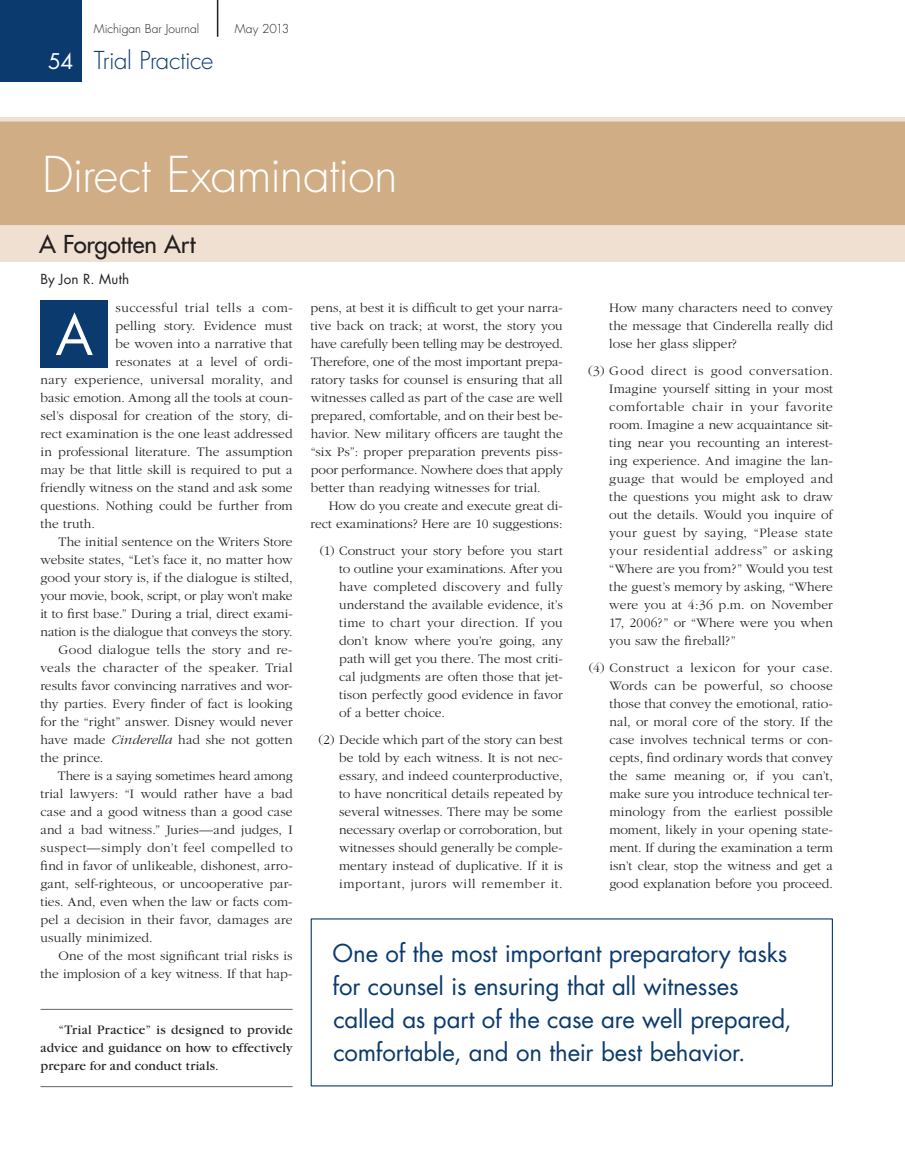
<style>
.page{position:relative;width:905px;height:1175px;background:#fff}
.page>*{position:absolute;margin:0;border:0;box-sizing:border-box;transform-origin:0 0}
.t1{font:54px "Futura";color:#fff}
.t2{font:300 48px "Futura";letter-spacing:-.02em;color:#fff}
.t3{font:24px/33px "Futura";letter-spacing:-.01em;color:#0a3a6e}
.t4{font:300 24px "Futura";letter-spacing:-.02em;color:#0a3a6e}
.t5{font:24px "Futura";letter-spacing:-.005em;color:#231f20}
.t6{font:300 13.5px/18px "Garamond";letter-spacing:.005em;color:#231f20;text-align:justify}
.t7{font:13.5px/18px "Garamond";letter-spacing:.005em;color:#231f20;text-align:justify}
.t8{font:300 13.5px "Garamond";letter-spacing:.03em;color:#231f20}
.t9{font:300 13.5px "Garamond";letter-spacing:-.02em;color:#231f20}
.t10{font:300 13.5px "Garamond";letter-spacing:.035em;color:#231f20}
.t11{font:13.5px "Futura";letter-spacing:.02em;color:#231f20}
.t12{font:300 12px "Futura";color:#231f20}
.s1{font-weight:400;font-size:21px;color:#fff}
.s2{font-style:italic}
</style>
<div class="page">
<div style="left:0;top:0;width:82px;height:82px;background:#0a3a6e"></div>
<hr style="left:217px;top:0;width:1px;height:37px;background:#231f20">
<div style="left:0;top:225px;width:904px;height:36px;background:#efe0d1"></div>
<div style="left:0;top:117px;width:904px;height:108px;background:#d1ad85"></div>
<hr style="left:40px;top:1009px;width:252px;height:1px;background:#636466">
<hr style="left:40px;top:1086px;width:252px;height:1px;background:#636466">
<div style="left:40px;top:300px;width:68px;height:68px;background:#0a3a6e"></div>
<p class="t12" style="left:94px;top:21px;width:107px">Michigan Bar Journal</p>
<p class="t12" style="left:235px;top:21px;width:56px">May 2013</p>
<h3 class="t4" style="left:48px;top:45px;width:167px"><span class="s1">54</span> Trial Practice</h3>
<h2 class="t2" style="left:42px;top:143px;width:357px">Direct Examination</h2>
<h3 class="t5" style="left:39px;top:228px;width:158px">A Forgotten Art</h3>
<p class="t11" style="left:40px;top:269px;width:90px">By Jon R. Muth</p>
<p class="t10" style="left:116px;top:300px;width:179px">successful trial tells a com-</p>
<p class="t6" style="left:116px;top:317px;width:179px">pelling story. Evidence must</p>
<p class="t6" style="left:116px;top:335px;width:178px">be woven into a narrative that</p>
<p class="t6" style="left:116px;top:353px;width:178px">resonates at a level of ordi-</p>
<p class="t6" style="left:40px;top:371px;width:254px">nary experience, universal morality, and</p>
<p class="t6" style="left:40px;top:389px;width:254px">basic emotion. Among all the tools at coun-</p>
<p class="t6" style="left:40px;top:407px;width:254px">sel’s disposal for creation of the story, di-</p>
<p class="t6" style="left:40px;top:425px;width:254px">rect examination is the one least addressed</p>
<p class="t6" style="left:40px;top:443px;width:254px">in professional literature. The assumption</p>
<p class="t6" style="left:40px;top:461px;width:253px">may be that little skill is required to put a</p>
<p class="t6" style="left:40px;top:479px;width:254px">friendly witness on the stand and ask some</p>
<p class="t6" style="left:40px;top:497px;width:253px">questions. Nothing could be further from</p>
<p class="t6" style="left:40px;top:515px;width:56px">the truth.</p>
<p class="t6" style="left:58px;top:533px;width:236px">The initial sentence on the Writers Store</p>
<p class="t6" style="left:40px;top:551px;width:253px">website states, “Let’s face it, no matter how</p>
<p class="t6" style="left:40px;top:569px;width:253px">good your story is, if the dialogue is stilted,</p>
<p class="t9" style="left:40px;top:588px;width:254px">your movie, book, script, or play won’t make</p>
<p class="t6" style="left:40px;top:605px;width:254px">it to first base.” During a trial, direct exami-</p>
<p class="t6" style="left:40px;top:623px;width:254px">nation is the dialogue that conveys the story.</p>
<p class="t6" style="left:58px;top:641px;width:235px">Good dialogue tells the story and re-</p>
<p class="t8" style="left:40px;top:660px;width:253px">veals the character of the speaker. Trial</p>
<p class="t6" style="left:40px;top:677px;width:254px">results favor convincing narratives and wor-</p>
<p class="t6" style="left:40px;top:695px;width:254px">thy parties. Every finder of fact is looking</p>
<p class="t6" style="left:40px;top:713px;width:254px">for the “right” answer. Disney would never</p>
<p class="t6" style="left:40px;top:731px;width:254px">have made <span class="s2">Cinderella</span> had she not gotten</p>
<p class="t6" style="left:40px;top:749px;width:64px">the prince.</p>
<p class="t6" style="left:58px;top:767px;width:236px">There is a saying sometimes heard among</p>
<p class="t6" style="left:40px;top:785px;width:254px">trial lawyers: “I would rather have a bad</p>
<p class="t6" style="left:40px;top:803px;width:253px">case and a good witness than a good case</p>
<p class="t6" style="left:40px;top:821px;width:254px">and a bad witness.” Juries—and judges, I</p>
<p class="t8" style="left:40px;top:840px;width:253px">suspect—simply don’t feel compelled to</p>
<p class="t6" style="left:40px;top:857px;width:254px">find in favor of unlikeable, dishonest, arro-</p>
<p class="t6" style="left:40px;top:875px;width:253px">gant, self-righteous, or uncooperative par-</p>
<p class="t6" style="left:40px;top:893px;width:254px">ties. And, even when the law or facts com-</p>
<p class="t6" style="left:40px;top:911px;width:253px">pel a decision in their favor, damages are</p>
<p class="t6" style="left:40px;top:929px;width:114px">usually minimized.</p>
<p class="t6" style="left:58px;top:947px;width:236px">One of the most significant trial risks is</p>
<p class="t6" style="left:40px;top:965px;width:254px">the implosion of a key witness. If that hap-</p>
<h1 class="t1" style="left:55px;top:298px;width:39px">A</h1>
<p class="t7" style="left:41px;top:1020px;width:254px;text-indent:18px">“Trial Practice” is designed to provide advice and guidance on how to effectively prepare for and conduct trials.</p>
<p class="t6" style="left:310px;top:299px;width:254px">pens, at best it is difficult to get your narra&shy;tive back on track; at worst, the story you have carefully been telling may be destroyed.<br>Therefore, one of the most important prepa&shy;ratory tasks for counsel is ensuring that all witnesses called as part of the case are well prepared, comfortable, and on their best be&shy;havior. New military officers are taught the “six Ps”: proper preparation prevents piss&shy;poor performance. Nowhere does that apply better than readying witnesses for trial.</p>
<p class="t6" style="left:310px;top:497px;width:254px;text-align:right">How do you create and execute great di&shy;rect examinations? Here are 10 suggestions:</p>
<p class="t6" style="left:339px;top:542px;width:225px;text-indent:-19px">(1) Construct your story before you start to outline your examinations. After you have completed discovery and fully understand the available evidence, it’s time to chart your direction. If you don’t know where you’re going, any path will get you there. The most criti&shy;cal judgments are often those that jet&shy;tison perfectly good evidence in favor of a better choice.</p>
<p class="t6" style="left:339px;top:731px;width:225px;text-indent:-21px">(2) Decide which part of the story can best be told by each witness. It is not nec&shy;essary, and indeed counterproductive, to have noncritical details repeated by several witnesses. There may be some necessary overlap or corroboration, but witnesses should generally be comple&shy;mentary instead of duplicative. If it is important, jurors will remember it.</p>
<p class="t6" style="left:609px;top:299px;width:225px">How many characters need to convey the message that Cinderella really did lose her glass slipper?</p>
<p class="t6" style="left:609px;top:361px;width:225px;text-indent:-21px">(3) Good direct is good conversation.<br>Imagine yourself sitting in your most comfortable chair in your favorite room. Imagine a new acquaintance sit&shy;ting near you recounting an interest&shy;ing experience. And imagine the lan&shy;guage that would be employed and the questions you might ask to draw out the details. Would you inquire of your guest by saying, “Please state your residential address” or asking “Where are you from?” Would you test the guest’s memory by asking, “Where were you at 4:36 p.m. on November 17, 2006?” or “Where were you when you saw the fireball?”</p>
<p class="t6" style="left:609px;top:659px;width:225px;text-indent:-21px">(4) Construct a lexicon for your case.<br>Words can be powerful, so choose those that convey the emotional, ratio&shy;nal, or moral core of the story. If the case involves technical terms or con&shy;cepts, find ordinary words that convey the same meaning or, if you can’t, make sure you introduce technical ter&shy;minology from the earliest possible moment, likely in your opening state&shy;ment. If during the examination a term isn’t clear, stop the witness and get a good explanation before you proceed.</p>
<h3 class="t3" style="left:332px;top:936px;width:460px">One of the most important preparatory tasks for counsel is ensuring that all witnesses called as part of the case are well prepared, comfortable, and on their best behavior.</h3>
</div>
